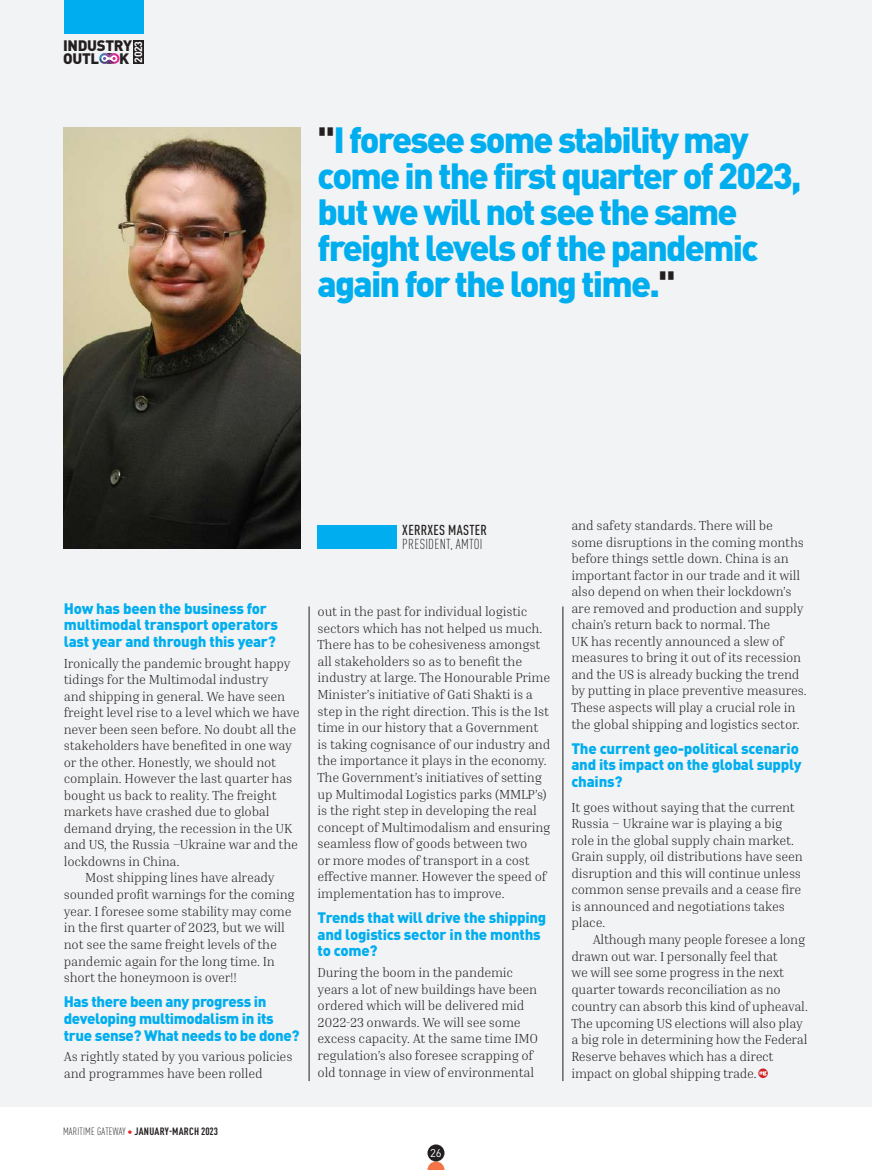
<style>
.page{position:relative;width:872px;height:1170px;background:#fff}
.page>*{position:absolute;margin:0;border:0;box-sizing:border-box;transform-origin:0 0}
.t1{font:900 36px/36px "DIN Pro";letter-spacing:-.05em;color:#00aeef}
.t2{font:900 15px/16.5px "DIN Pro";letter-spacing:-.015em;color:#00aeef}
.t3{font:900 15px/12.8px "DIN Pro";letter-spacing:-.02em;color:#231f20}
.t4{font:300 condensed 14.25px "DIN Pro";letter-spacing:.02em;color:#231f20}
.t5{font:500 condensed 14.25px "DIN Pro";letter-spacing:.02em;color:#231f20}
.t6{font:300 13.2px/16.6px "Inria Serif";letter-spacing:-.015em;color:#231f20}
.t7{font:11.25px "DIN Pro";color:#fff}
.t8{font:700 condensed 10.5px "DIN Pro";letter-spacing:.02em;color:#231f20}
.t9{font:700 10.5px "DIN Pro";color:#fff}
.s1{color:#231f20}
.s2{font-weight:300}
.s3{font-weight:300;color:#ee1d23}
</style>
<div class="page">
<svg style="left:427px;top:1161px;width:17px;height:8px"></svg>
<div style="left:427px;top:1144px;width:17px;height:17px;background:#231f20;border-radius:50%"></div>
<div style="left:0;top:0;width:872px;height:1106px;background:#f2f3f4"></div>
<svg style="left:99px;top:53px;width:20px;height:11px"></svg>
<div style="left:133px;top:40px;width:10px;height:24px;background:#231f20"></div>
<div style="left:64px;top:0;width:79px;height:33px;background:#00aeef"></div>
<div style="left:317px;top:525px;width:80px;height:23px;background:#00aeef"></div>
<img style="left:64px;top:127px;width:236px;height:421px">
<svg style="left:758px;top:1068px;width:10px;height:9px"></svg>
<svg style="left:759px;top:1070px;width:7px;height:5px"></svg>
<hr style="left:562px;top:606px;width:1px;height:474px;background:#231f20">
<hr style="left:309px;top:606px;width:1px;height:474px;background:#231f20">
<p class="t3" style="left:63px;top:37px;width:71px">INDUSTRY<br>OUTL</p>
<p class="t3" style="left:119px;top:50px;width:12px">K</p>
<p class="t9" style="left:129px;top:63px;width:23px;rotate:-90deg">2023</p>
<h1 class="t1" style="left:317px;top:117px;width:485px"><span class="s1">"</span>I foresee some stability may come in the first quarter of 2023, but we will not see the same freight levels of the pandemic again for the long time.<span class="s1">"</span></h1>
<p class="t5" style="left:402px;top:519px;width:86px">XERRXES MASTER</p>
<p class="t4" style="left:402px;top:533px;width:82px">PRESIDENT, AMTOI</p>
<p class="t2" style="left:64px;top:598px;width:216px">How has been the business for multimodal transport operators last year and through this year?</p>
<p class="t6" style="left:64px;top:654px;width:228px">Ironically the pandemic brought happy</p>
<p class="t6" style="left:64px;top:671px;width:206px">tidings for the Multimodal industry</p>
<p class="t6" style="left:64px;top:687px;width:223px">and shipping in general. We have seen</p>
<p class="t6" style="left:64px;top:704px;width:237px">freight level rise to a level which we have</p>
<p class="t6" style="left:64px;top:720px;width:234px">never been seen before. No doubt all the</p>
<p class="t6" style="left:64px;top:737px;width:230px">stakeholders have benefited in one way</p>
<p class="t6" style="left:64px;top:753px;width:214px">or the other. Honestly, we should not</p>
<p class="t6" style="left:64px;top:770px;width:230px">complain. However the last quarter has</p>
<p class="t6" style="left:64px;top:786px;width:214px">bought us back to reality. The freight</p>
<p class="t6" style="left:64px;top:803px;width:207px">markets have crashed due to global</p>
<p class="t6" style="left:64px;top:819px;width:230px">demand drying, the recession in the UK</p>
<p class="t6" style="left:64px;top:836px;width:236px">and US, the Russia –Ukraine war and the</p>
<p class="t6" style="left:64px;top:852px;width:118px">lockdowns in China.</p>
<p class="t6" style="left:85px;top:869px;width:191px">Most shipping lines have already</p>
<p class="t6" style="left:64px;top:885px;width:232px">sounded profit warnings for the coming</p>
<p class="t6" style="left:64px;top:902px;width:229px">year. I foresee some stability may come</p>
<p class="t6" style="left:64px;top:919px;width:223px">in the first quarter of 2023, but we will</p>
<p class="t6" style="left:64px;top:935px;width:215px">not see the same freight levels of the</p>
<p class="t6" style="left:64px;top:952px;width:213px">pandemic again for the long time. In</p>
<p class="t6" style="left:64px;top:969px;width:174px">short the honeymoon is over!!</p>
<p class="t2" style="left:64px;top:991px;width:237px">Has there been any progress in developing multimodalism in its true sense? What needs to be done?</p>
<p class="t6" style="left:64px;top:1048px;width:230px">As rightly stated by you various policies and programmes have been rolled</p>
<p class="t6" style="left:317px;top:603px;width:234px">out in the past for individual logistic sectors which has not helped us much.<br>There has to be cohesiveness amongst all stakeholders so as to benefit the industry at large. The Honourable Prime Minister’s initiative of Gati Shakti is a step in the right direction. This is the 1st time in our history that a Government is taking cognisance of our industry and the importance it plays in the economy.<br>The Government’s initiatives of setting up Multimodal Logistics parks (MMLP’s) is the right step in developing the real concept of Multimodalism and ensuring seamless flow of goods between two<br>or more modes of transport in a cost effective manner. However the speed of implementation has to improve.</p>
<p class="t2" style="left:317px;top:907px;width:230px">Trends that will drive the shipping and logistics sector in the months to come?</p>
<p class="t6" style="left:317px;top:963px;width:222px">During the boom in the pandemic years a lot of new buildings have been ordered which will be delivered mid 2022-23 onwards. We will see some excess capacity. At the same time IMO regulation’s also foresee scrapping of old tonnage in view of environmental</p>
<p class="t8" style="left:63px;top:1123px;width:156px"><span class="s2">MARITIME GATEWAY</span> <span class="s3">∙</span> JANUARY-MARCH 2023</p>
<p class="t7" style="left:430px;top:1143px;width:13px">26</p>
<p class="t6" style="left:571px;top:517px;width:237px">and safety standards. There will be some disruptions in the coming months before things settle down. China is an important factor in our trade and it will also depend on when their lockdown’s are removed and production and supply chain’s return back to normal. The<br>UK has recently announced a slew of measures to bring it out of its recession and the US is already bucking the trend by putting in place preventive measures.<br>These aspects will play a crucial role in the global shipping and logistics sector.</p>
<p class="t2" style="left:571px;top:737px;width:231px">The current geo-political scenario and its impact on the global supply chains?</p>
<p class="t6" style="left:571px;top:798px;width:233px">It goes without saying that the current Russia – Ukraine war is playing a big role in the global supply chain market.<br>Grain supply, oil distributions have seen disruption and this will continue unless common sense prevails and a cease fire is announced and negotiations takes place.</p>
<p class="t6" style="left:571px;top:930px;width:238px;text-indent:21px">Although many people foresee a long drawn out war. I personally feel that<br>we will see some progress in the next quarter towards reconciliation as no country can absorb this kind of upheaval.<br>The upcoming US elections will also play a big role in determining how the Federal Reserve behaves which has a direct impact on global shipping trade.</p>
</div>
